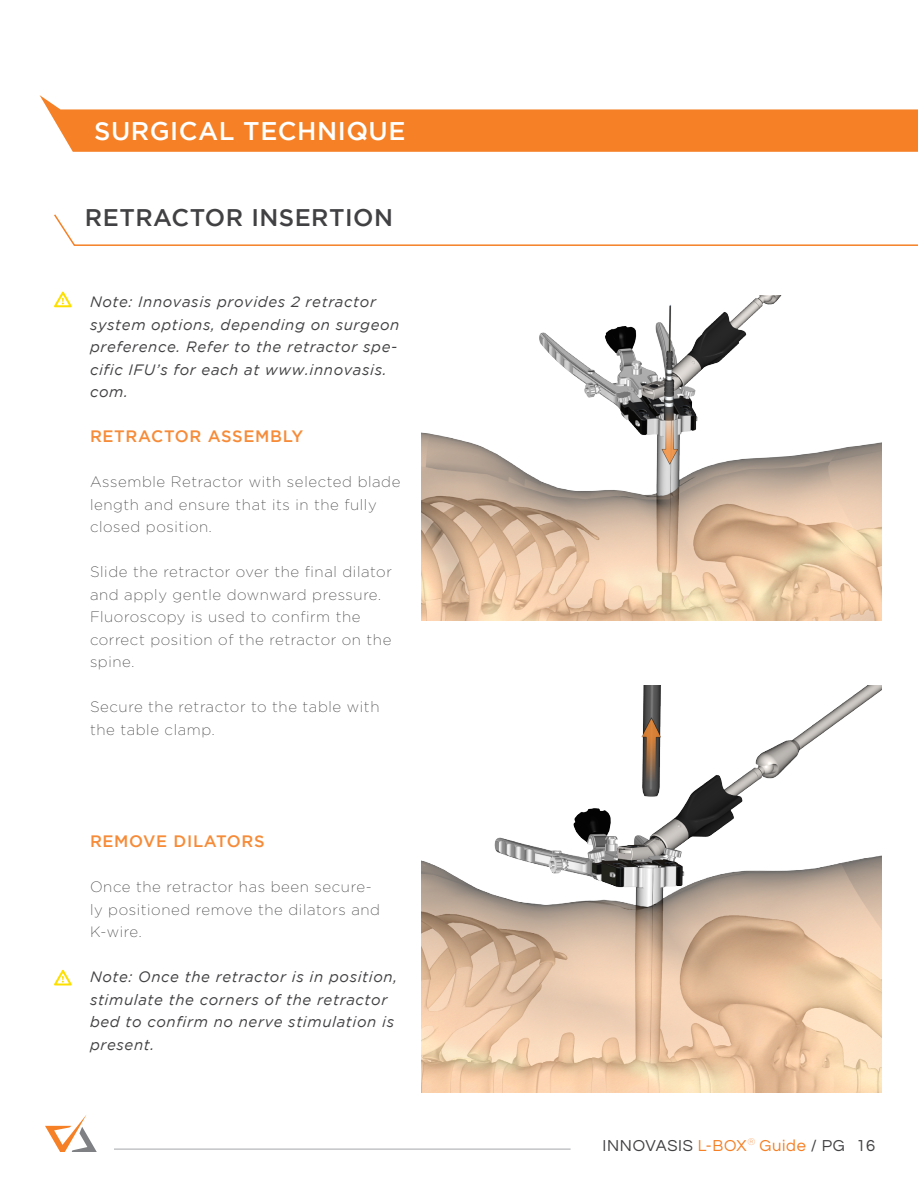
<style>
.page{position:relative;width:918px;height:1188px;background:#fff}
.page>*{position:absolute;margin:0;border:0;box-sizing:border-box;transform-origin:0 0}
.t1{font:500 25.5px "Gotham";letter-spacing:.02em;color:#fff}
.t2{font:500 24px "Gotham";letter-spacing:.02em;color:#414042}
.t3{font:500 16.5px "Gotham";letter-spacing:.04em;color:#f68b38}
.t4{font:16.5px "Questrial";letter-spacing:.04em;color:#414042}
.t5{font:200 15px/22.5px "Gotham";letter-spacing:.04em;color:#414042}
.t6{font:italic 15px/22.5px "Gotham";letter-spacing:.04em;color:#414042}
.s1{color:#f58025}
</style>
<div class="page">
<svg style="left:45px;top:1115px;width:52px;height:37px"></svg>
<hr style="left:114px;top:1148px;width:457px;height:2px;background:#c2c4c6">
<svg style="left:54px;top:214px;width:864px;height:32px"></svg>
<svg style="left:40px;top:95px;width:878px;height:57px;fill:#f58025"></svg>
<img style="left:421px;top:295px;width:461px;height:326px">
<img style="left:421px;top:685px;width:461px;height:407px">
<svg style="left:54px;top:291px;width:18px;height:16px"></svg>
<svg style="left:54px;top:970px;width:18px;height:16px"></svg>
<h1 class="t1" style="left:94px;top:116px;width:313px">SURGICAL TECHNIQUE</h1>
<h2 class="t2" style="left:85px;top:204px;width:310px">RETRACTOR INSERTION</h2>
<p class="t6" style="left:90px;top:290px;width:311px">Note: Innovasis provides 2 retractor system options, depending on surgeon preference. Refer to the retractor spe&shy;cific IFU’s for each at www.innovasis. com.</p>
<p class="t3" style="left:90px;top:427px;width:215px">RETRACTOR ASSEMBLY</p>
<p class="t5" style="left:90px;top:470px;width:312px">Assemble Retractor with selected blade length and ensure that its in the fully closed position.</p>
<p class="t5" style="left:90px;top:560px;width:303px">Slide the retractor over the final dilator and apply gentle downward pressure.<br>Fluoroscopy is used to confirm the correct position of the retractor on the spine.</p>
<p class="t5" style="left:90px;top:695px;width:291px">Secure the retractor to the table with the table clamp.</p>
<p class="t3" style="left:90px;top:832px;width:176px">REMOVE DILATORS</p>
<p class="t5" style="left:90px;top:875px;width:292px">Once the retractor has been secure&shy;ly positioned remove the dilators and<br>K-wire.</p>
<p class="t6" style="left:90px;top:965px;width:309px">Note: Once the retractor is in position, stimulate the corners of the retractor bed to confirm no nerve stimulation is present.</p>
<p class="t4" style="left:603px;top:1137px;width:274px">INNOVASIS <span class="s1">L-BOX</span><sup>®</sup> <span class="s1">Guide</span> / PG 16</p>
</div>
